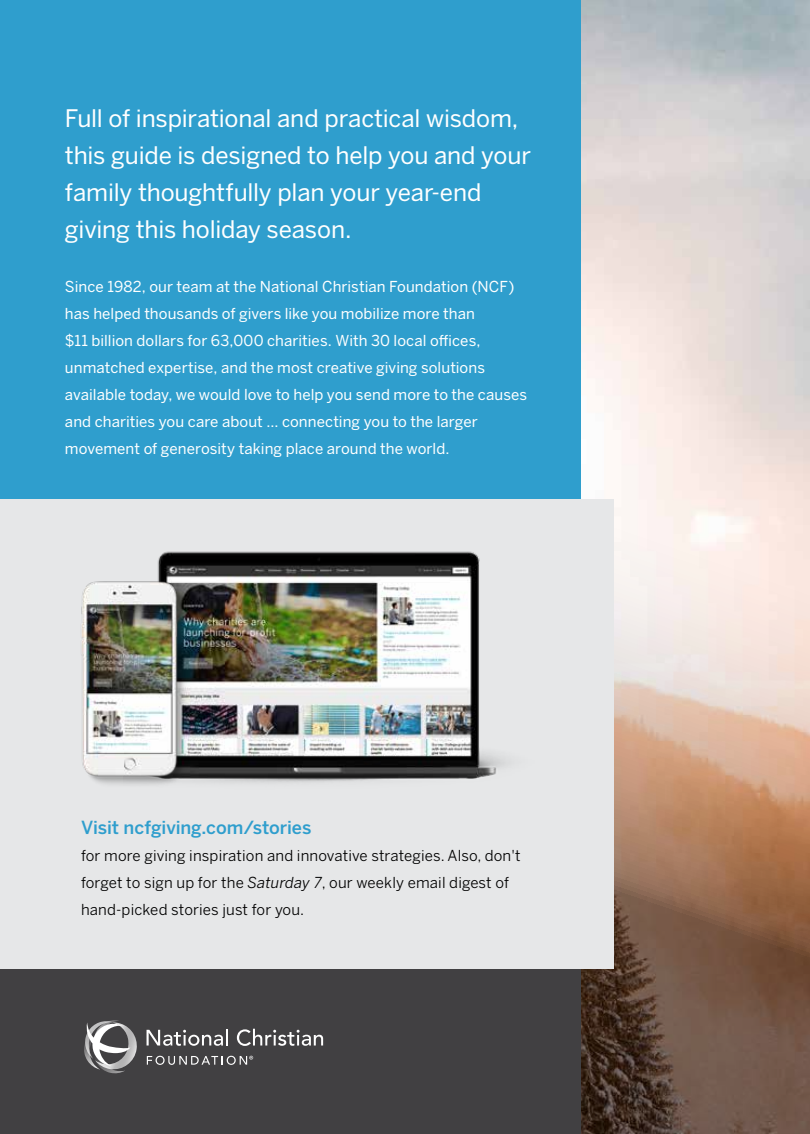
<style>
.page{position:relative;width:810px;height:1134px;background:#fff}
.page>*{position:absolute;margin:0;border:0;box-sizing:border-box;transform-origin:0 0}
.t1{font:24px/37.2px "Benton Sans";letter-spacing:-.005em;color:#fff}
.t2{font:500 18px "Benton Sans";letter-spacing:-.005em;color:#2f9ecd}
.t3{font:15px/27px "Benton Sans";letter-spacing:.005em;color:#fff}
.t4{font:15px/27px "Benton Sans";letter-spacing:.01em;color:#000}
.s1{font-style:italic}
</style>
<div class="page">
<svg style="left:580px;top:0;width:230px;height:1134px;background:#c3b2a9"></svg>
<div style="left:0;top:958px;width:580px;height:176px;background:#414042"></div>
<div style="left:0;top:0;width:580px;height:958px;background:#2f9ecd"></div>
<div style="left:0;top:500px;width:613px;height:469px;background:#e6e7e8"></div>
<img style="left:210px;top:551px;width:297px;height:232px">
<img style="left:81px;top:551px;width:129px;height:234px">
<svg style="left:147px;top:1029px;width:81px;height:17px"></svg>
<svg style="left:237px;top:1029px;width:86px;height:17px"></svg>
<svg style="left:147px;top:1056px;width:106px;height:9px"></svg>
<svg style="left:84px;top:1020px;width:53px;height:54px"></svg>
<h1 class="t1" style="left:65px;top:100px;width:467px">Full of inspirational and practical wisdom, this guide is designed to help you and your family thoughtfully plan your year-end giving this holiday season.</h1>
<p class="t3" style="left:65px;top:274px;width:464px">Since 1982, our team at the National Christian Foundation (NCF) has helped thousands of givers like you mobilize more than<br>$11 billion dollars for 63,000 charities. With 30 local offices, unmatched expertise, and the most creative giving solutions available today, we would love to help you send more to the causes and charities you care about ... connecting you to the larger movement of generosity taking place around the world.</p>
<p class="t2" style="left:81px;top:817px;width:232px">Visit ncfgiving.com/stories</p>
<p class="t4" style="left:81px;top:842px;width:441px">for more giving inspiration and innovative strategies. Also, don't forget to sign up for the <span class="s1">Saturday 7</span>, our weekly email digest of hand-picked stories just for you.</p>
</div>
